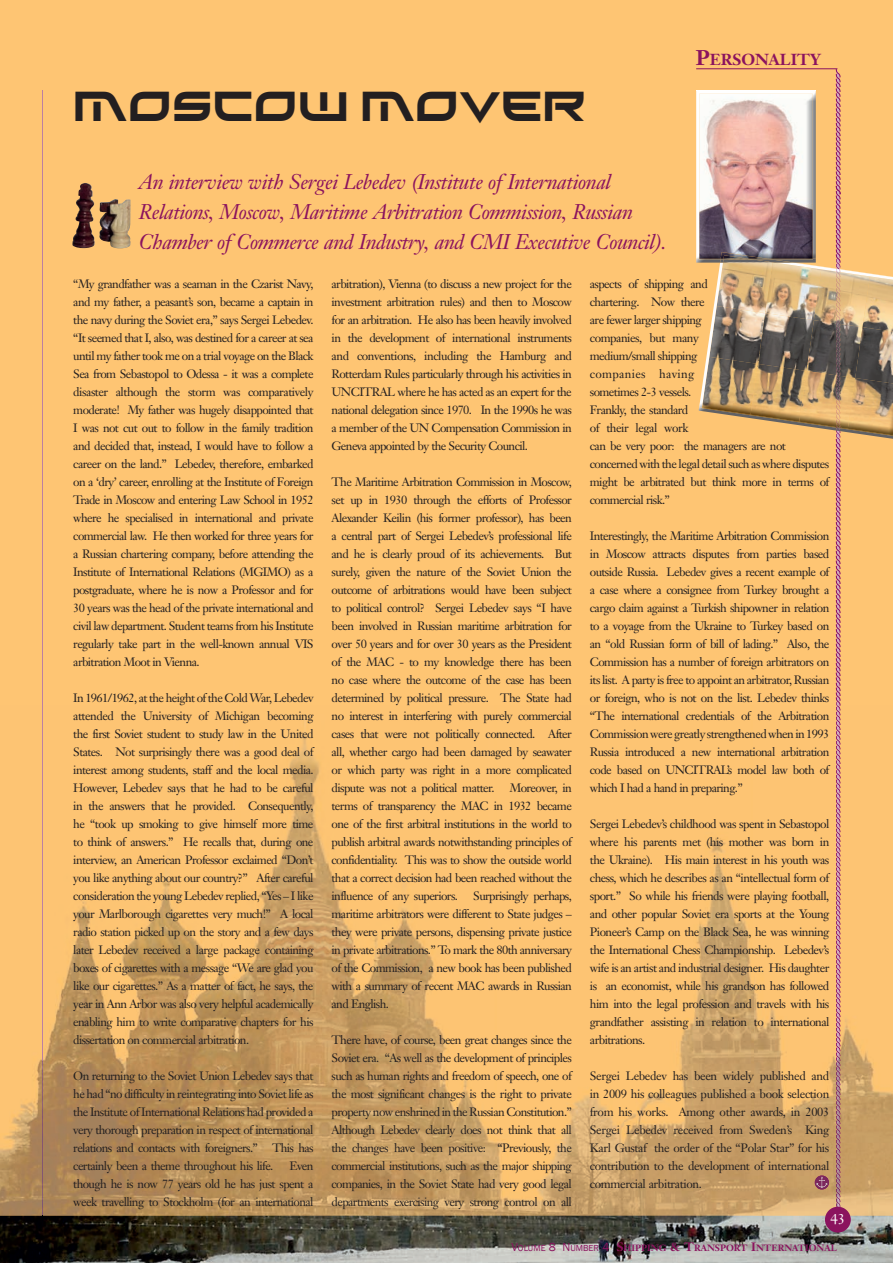
<style>
.page{position:relative;width:893px;height:1263px;background:#fec573}
.page>*{position:absolute;margin:0;border:0;box-sizing:border-box;transform-origin:0 0}
.t1{font:37.5px "Xirod";letter-spacing:.01em;color:#231f20}
.t2{font:italic 21px/30px "Janson Text";letter-spacing:-.02em;color:#8b135e}
.t3{font:700 15.75px "Janson Text";color:#8b135e}
.t4{font:14.25px "Janson Text";color:#fff}
.t5{font:12px/18px "Janson Text";letter-spacing:-.05em;color:#231f20;text-align:justify}
.t6{font:700 9px "Janson Text";color:#8b135e}
.s1{font-size:21px}
.s2{font-family:"Franklin Gothic";font-weight:400;font-size:12px}
.s3{font-family:"Franklin Gothic";font-weight:400}
.s4{font-size:12px}
</style>
<div class="page">
<hr style="left:42px;top:90px;width:1px;height:1142px;background:#bc7fa1">
<hr style="left:696px;top:68px;width:141px;height:1px;background:#8b135e">
<img style="left:0;top:734px;width:753px;height:482px">
<img style="left:752px;top:1165px;width:141px;height:51px">
<img style="left:42px;top:734px;width:1px;height:482px">
<img style="left:815px;top:1175px;width:14px;height:14px">
<svg style="left:816px;top:1177px;width:11px;height:11px"></svg>
<img style="left:0;top:1216px;width:893px;height:47px">
<svg style="left:42px;top:1216px;width:1px;height:16px"></svg>
<img style="left:72px;top:183px;width:59px;height:65px">
<img style="left:723px;top:263px;width:42px;height:43px">
<img style="left:765px;top:263px;width:10px;height:50px">
<img style="left:723px;top:306px;width:42px;height:51px">
<img style="left:758px;top:313px;width:17px;height:51px">
<img style="left:723px;top:357px;width:35px;height:50px">
<img style="left:750px;top:364px;width:25px;height:43px">
<img style="left:699px;top:407px;width:194px;height:33px">
<img style="left:775px;top:263px;width:118px;height:173px">
<img style="left:836px;top:68px;width:5px;height:1139px">
<img style="left:699px;top:263px;width:24px;height:145px">
<img style="left:696px;top:91px;width:120px;height:172px">
<img style="left:720px;top:260px;width:73px;height:3px">
<div style="left:825px;top:1207px;width:26px;height:25px;background:#8b135e;border-radius:50%"></div>
<h1 class="t1" style="left:73px;top:83px;width:514px">MOSCOW MOVER</h1>
<h2 class="t2" style="left:139px;top:167px;width:529px">An interview with Sergei Lebedev (Institute of International<br>Relations, Moscow, Maritime Arbitration Commission, Russian<br>Chamber of Commerce and Industry, and CMI Executive Council).</h2>
<h3 class="t3" style="left:696px;top:50px;width:127px"><span class="s1">P</span>ERSONALITY</h3>
<p class="t5" style="left:73px;top:275px;width:242px">“My grandfather was a seaman in the Czarist Navy, and my father, a peasant’s son, became a captain in the navy during the Soviet era,” says Sergei Lebedev. “It seemed that I, also, was destined for a career at sea until my father took me on a trial voyage on the Black Sea from Sebastopol to Odessa - it was a complete disaster although the storm was comparatively moderate! My father was hugely disappointed that I was not cut out to follow in the family tradition and decided that, instead, I would have to follow a career on the land.” Lebedev, therefore, embarked on a ‘dry’ career, enrolling at the Institute of Foreign Trade in Moscow and entering Law School in 1952 where he specialised in international and private commercial law. He then worked for three years for a Russian chartering company, before attending the Institute of International Relations (MGIMO) as a postgraduate, where he is now a Professor and for 30 years was the head of the private international and civil law department. Student teams from his Institute regularly take part in the well-known annual VIS arbitration Moot in Vienna.</p>
<p class="t5" style="left:73px;top:689px;width:242px">In 1961/1962, at the height of the Cold War, Lebedev attended the University of Michigan becoming the first Soviet student to study law in the United States. Not surprisingly there was a good deal of interest among students, staff and the local media.<br>However, Lebedev says that he had to be careful in the answers that he provided. Consequently, he “took up smoking to give himself more time to think of answers.” He recalls that, during one interview, an American Professor exclaimed “Don’t you like anything about our country?” After careful consideration the young Lebedev replied, “Yes – I like your Marlborough cigarettes very much!” A local radio station picked up on the story and a few days later Lebedev received a large package containing boxes of cigarettes with a message “We are glad you like our cigarettes.” As a matter of fact, he says, the year in Ann Arbor was also very helpful academically enabling him to write comparative chapters for his dissertation on commercial arbitration.</p>
<p class="t5" style="left:73px;top:1067px;width:242px">On returning to the Soviet Union Lebedev says that he had “no difficulty in reintegrating into Soviet life as the Institute of International Relations had provided a very thorough preparation in respect of international relations and contacts with foreigners.” This has certainly been a theme throughout his life.</p>
<p class="t5" style="left:73px;top:1157px;width:242px;text-indent:216px">Even though he is now 77 years old he has just spent a week travelling to Stockholm (for an international</p>
<p class="t5" style="left:332px;top:275px;width:242px">arbitration), Vienna (to discuss a new project for the investment arbitration rules) and then to Moscow for an arbitration. He also has been heavily involved in the development of international instruments and conventions, including the Hamburg and Rotterdam Rules particularly through his activities in UNCITRAL where he has acted as an expert for the national delegation since 1970. In the 1990s he was a member of the UN Compensation Commission in Geneva appointed by the Security Council.</p>
<p class="t5" style="left:332px;top:473px;width:242px">The Maritime Arbitration Commission in Moscow, set up in 1930 through the efforts of Professor Alexander Keilin (his former professor), has been a central part of Sergei Lebedev’s professional life and he is clearly proud of its achievements. But surely, given the nature of the Soviet Union the outcome of arbitrations would have been subject to political control? Sergei Lebedev says “I have been involved in Russian maritime arbitration for over 50 years and for over 30 years as the President of the MAC - to my knowledge there has been no case where the outcome of the case has been determined by political pressure. The State had no interest in interfering with purely commercial cases that were not politically connected. After all, whether cargo had been damaged by seawater or which party was right in a more complicated dispute was not a political matter.</p>
<p class="t5" style="left:332px;top:779px;width:242px;text-indent:178px">Moreover, in terms of transparency the MAC in 1932 became one of the first arbitral institutions in the world to publish arbitral awards notwithstanding principles of confidentiality. This was to show the outside world that a correct decision had been reached without the influence of any superiors.</p>
<p class="t5" style="left:332px;top:887px;width:242px;text-indent:142px">Surprisingly perhaps, maritime arbitrators were different to State judges – they were private persons, dispensing private justice in private arbitrations.” To mark the 80th anniversary of the Commission, a new book has been published with a summary of recent MAC awards in Russian and English.</p>
<p class="t5" style="left:332px;top:1031px;width:242px">There have, of course, been great changes since the Soviet era. “As well as the development of principles such as human rights and freedom of speech, one of the most significant changes is the right to private property now enshrined in the Russian Constitution.” Although Lebedev clearly does not think that all the changes have been positive: “Previously, the commercial institutions, such as the major shipping companies, in the Soviet State had very good legal departments exercising very strong control on all</p>
<p class="t5" style="left:590px;top:275px;width:241px;text-align:left">aspects of shipping and<br>chartering. Now there<br>are fewer larger shipping<br>companies, but many<br>medium/small shipping<br>companies having<br>sometimes 2-3 vessels.<br>Frankly, the standard<br>of their legal work<br>can be very poor: the managers are not concerned with the legal detail such as where disputes might be arbitrated but think more in terms of commercial risk.”</p>
<p class="t5" style="left:590px;top:527px;width:241px">Interestingly, the Maritime Arbitration Commission in Moscow attracts disputes from parties based outside Russia. Lebedev gives a recent example of a case where a consignee from Turkey brought a cargo claim against a Turkish shipowner in relation to a voyage from the Ukraine to Turkey based on an “old Russian form of bill of lading.” Also, the Commission has a number of foreign arbitrators on its list. A party is free to appoint an arbitrator, Russian or foreign, who is not on the list. Lebedev thinks “The international credentials of the Arbitration Commission were greatly strengthened when in 1993<br>Russia introduced a new international arbitration code based on UNCITRAL’s model law both of which I had a hand in preparing.”</p>
<p class="t5" style="left:590px;top:815px;width:241px">Sergei Lebedev’s childhood was spent in Sebastopol where his parents met (his mother was born in the Ukraine). His main interest in his youth was chess, which he describes as an “intellectual form of sport.” So while his friends were playing football, and other popular Soviet era sports at the Young Pioneer’s Camp on the Black Sea, he was winning the International Chess Championship. Lebedev’s wife is an artist and industrial designer. His daughter is an economist, while his grandson has followed him into the legal profession and travels with his grandfather assisting in relation to international arbitrations.</p>
<p class="t5" style="left:590px;top:1067px;width:241px">Sergei Lebedev has been widely published and in 2009 his colleagues published a book selection from his works. Among other awards, in 2003<br>Sergei Lebedev received from Sweden’s King Karl Gustaf the order of the “Polar Star” for his contribution to the development of international commercial arbitration.</p>
<p class="t4" style="left:830px;top:1210px;width:16px">43</p>
<p class="t6" style="left:512px;top:1242px;width:327px"><span class="s2">V</span><span class="s3">OLUME</span> <span class="s2">8 N</span><span class="s3">UMBER</span> <span class="s2">4</span> <span class="s4">S</span>HIPPING <span class="s4">&amp; T</span>RANSPORT <span class="s4">I</span>NTERNATIONAL</p>
</div>
